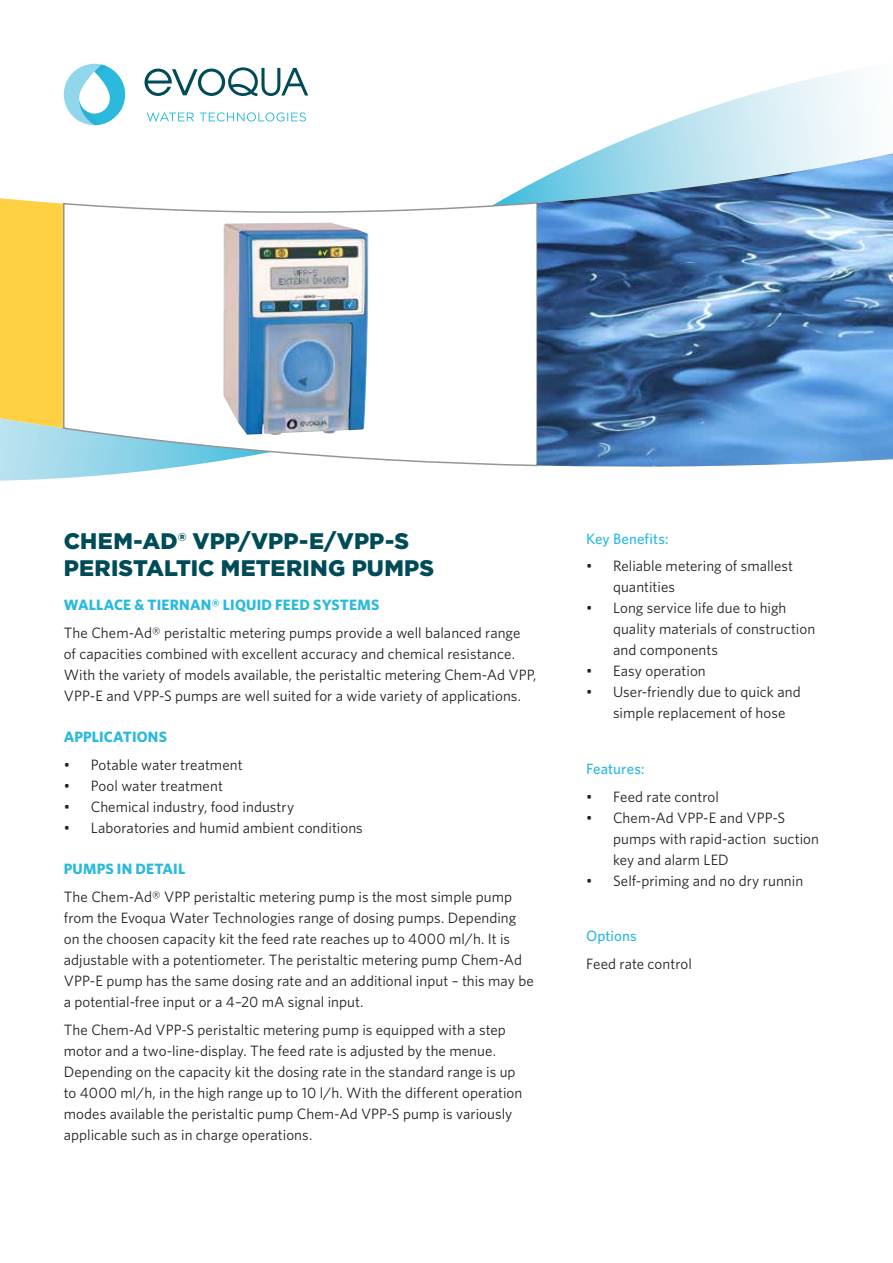
<style>
.page{position:relative;width:893px;height:1263px;background:#fff}
.page>*{position:absolute;margin:0;border:0;box-sizing:border-box;transform-origin:0 0}
.t1{font:900 22.5px/27px "Gotham";letter-spacing:.005em;color:#004b58}
.t2{font:15px/21px "Whitney";letter-spacing:.005em;color:#231f20}
.t3{font:700 15px "Whitney";letter-spacing:.01em;color:#2bbadd}
.t4{font:500 15px "Whitney";letter-spacing:.005em;color:#2bbadd}
</style>
<div class="page">
<svg style="left:144px;top:67px;width:164px;height:29px"></svg>
<svg style="left:147px;top:112px;width:47px;height:10px"></svg>
<svg style="left:200px;top:112px;width:106px;height:10px"></svg>
<svg style="left:64px;top:64px;width:61px;height:61px"></svg>
<svg style="left:500px;top:70px;width:365px;height:131px"></svg>
<svg style="left:0;top:198px;width:177px;height:283px;background:#edd674"></svg>
<svg style="left:62px;top:201px;width:475px;height:266px"></svg>
<img style="left:537px;top:149px;width:356px;height:318px">
<h1 class="t1" style="left:64px;top:527px;width:372px">CHEM-AD® VPP/VPP-E/VPP-S<br>PERISTALTIC METERING PUMPS</h1>
<p class="t3" style="left:64px;top:595px;width:317px">WALLACE &amp; TIERNAN® LIQUID FEED SYSTEMS</p>
<p class="t2" style="left:64px;top:622px;width:474px">The Chem-Ad® peristaltic metering pumps provide a well balanced range<br>of capacities combined with excellent accuracy and chemical resistance.<br>With the variety of models available, the peristaltic metering Chem-Ad VPP, VPP-E and VPP-S pumps are well suited for a wide variety of applications.</p>
<p class="t3" style="left:64px;top:727px;width:105px">APPLICATIONS</p>
<p class="t2" style="left:64px;top:754px;width:180px">• Potable water treatment</p>
<p class="t2" style="left:64px;top:775px;width:161px">• Pool water treatment</p>
<p class="t2" style="left:64px;top:796px;width:232px">• Chemical industry, food industry</p>
<p class="t2" style="left:64px;top:817px;width:301px">• Laboratories and humid ambient conditions</p>
<p class="t3" style="left:64px;top:859px;width:123px">PUMPS IN DETAIL</p>
<p class="t2" style="left:64px;top:886px;width:471px">The Chem-Ad® VPP peristaltic metering pump is the most simple pump from the Evoqua Water Technologies range of dosing pumps. Depending on the choosen capacity kit the feed rate reaches up to 4000 ml/h. It is adjustable with a potentiometer. The peristaltic metering pump Chem-Ad VPP-E pump has the same dosing rate and an additional input – this may be a potential-free input or a 4–20 mA signal input.</p>
<p class="t2" style="left:64px;top:1019px;width:460px">The Chem-Ad VPP-S peristaltic metering pump is equipped with a step motor and a two-line-display. The feed rate is adjusted by the menue.<br>Depending on the capacity kit the dosing rate in the standard range is up to 4000 ml/h, in the high range up to 10 l/h. With the different operation modes available the peristaltic pump Chem-Ad VPP-S pump is variously applicable such as in charge operations.</p>
<p class="t4" style="left:586px;top:528px;width:84px">Key Benefits:</p>
<p class="t2" style="left:613px;top:555px;width:182px;text-indent:-27px">• Reliable metering of smallest quantities</p>
<p class="t2" style="left:613px;top:597px;width:204px;text-indent:-27px">• Long service life due to high quality materials of construction and components</p>
<p class="t2" style="left:586px;top:660px;width:121px">• Easy operation</p>
<p class="t2" style="left:613px;top:681px;width:189px;text-indent:-27px">• User-friendly due to quick and simple replacement of hose</p>
<p class="t4" style="left:586px;top:759px;width:60px">Features:</p>
<p class="t2" style="left:586px;top:786px;width:134px">• Feed rate control</p>
<p class="t2" style="left:613px;top:807px;width:207px;text-indent:-27px">• Chem-Ad VPP-E and VPP-S pumps with rapid-action suction key and alarm LED</p>
<p class="t2" style="left:586px;top:870px;width:219px">• Self-priming and no dry runnin</p>
<p class="t4" style="left:586px;top:926px;width:52px">Options</p>
<p class="t2" style="left:586px;top:953px;width:107px">Feed rate control</p>
</div>
